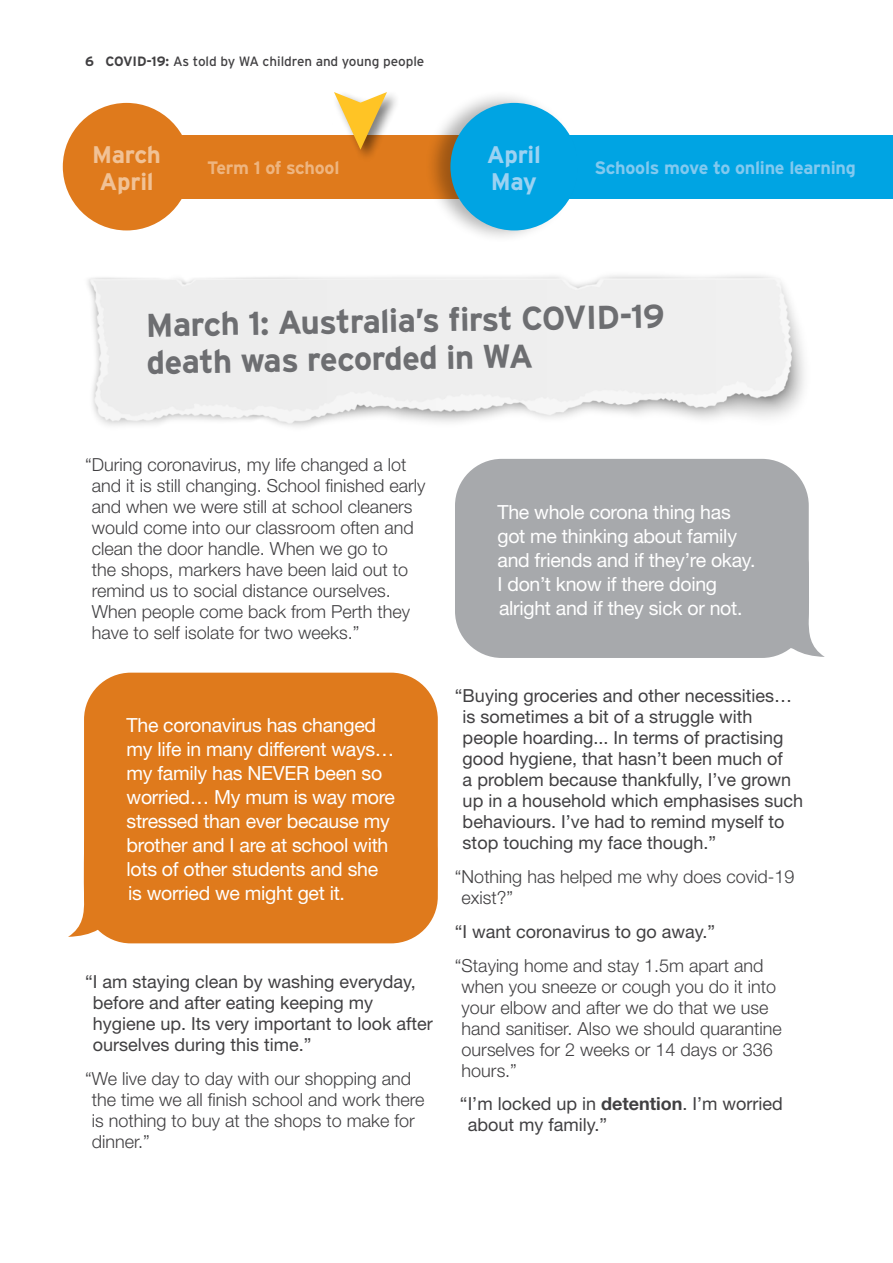
<style>
.page{position:relative;width:893px;height:1263px;background:#fff}
.page>*{position:absolute;margin:0;border:0;box-sizing:border-box;transform-origin:0 0}
.t1{font:700 33px/37.5px "Interstate";color:#6d6e71}
.t2{font:700 24px/27px "Interstate";letter-spacing:-.015em;color:#f1c296;text-align:center}
.t3{font:700 24px/27px "Interstate";letter-spacing:-.015em;color:#9cd2f2}
.t4{font:19.5px/24px "Helvetica Neue";letter-spacing:-.015em;color:#fff}
.t5{font:300 18px/21px "Helvetica Neue";color:#414042}
.t6{font:18px/21px "Helvetica Neue";color:#414042}
.t7{font:700 18px "Interstate";letter-spacing:-.015em;color:#82c9ef}
.t8{font:700 18px "Interstate";letter-spacing:-.015em;color:#eeb580}
.t9{font:13.5px "Interstate";letter-spacing:-.005em;color:#414042}
.s1{font-weight:700}
</style>
<div class="page">
<div style="left:119px;top:135px;width:412px;height:64px;background:#df7a1c"></div>
<div style="left:507px;top:135px;width:386px;height:64px;background:#00a4e3"></div>
<div style="left:424px;top:89px;width:155px;height:156px;background:#000;opacity:.3"></div>
<div style="left:450px;top:103px;width:128px;height:127px;background:#00a4e3;border-radius:50%"></div>
<div style="left:63px;top:103px;width:127px;height:127px;background:#df7a1c;border-radius:50%"></div>
<svg style="left:68px;top:857px;width:369px;height:80px"></svg>
<div style="left:84px;top:673px;width:354px;height:270px;background:#df7a1c;border-radius:47px"></div>
<svg style="left:455px;top:618px;width:370px;height:39px"></svg>
<div style="left:455px;top:459px;width:354px;height:199px;background:#a7a9ac;border-radius:47px"></div>
<div style="left:332px;top:90px;width:69px;height:74px;background:#000;opacity:.5"></div>
<svg style="left:334px;top:92px;width:53px;height:58px"></svg>
<img style="left:88px;top:275px;width:716px;height:152px">
<p class="t9" style="left:85px;top:54px;width:341px"><span class="s1">6 COVID-19:</span> As told by WA children and young people</p>
<h2 class="t2" style="left:92px;top:141px;width:70px">March<br>April</h2>
<p class="t8" style="left:207px;top:157px;width:134px">Term 1 of school</p>
<h2 class="t3" style="left:487px;top:141px;width:55px">April<br>May</h2>
<p class="t7" style="left:594px;top:157px;width:263px">Schools move to online learning</p>
<h1 class="t1" style="left:146px;top:306px;width:520px;rotate:-1deg">March 1: Australia’s fi rst COVID-19 death was recorded in WA</h1>
<p class="t5" style="left:92px;top:454px;width:335px;text-indent:-7px">“During coronavirus, my life changed a lot and it is still changing. School finished early and when we were still at school cleaners would come into our classroom often and clean the door handle. When we go to<br>the shops, markers have been laid out to remind us to social distance ourselves.<br>When people come back from Perth they have to self isolate for two weeks.”</p>
<p class="t4" style="left:127px;top:713px;width:270px">The coronavirus has changed my life in many different ways… my family has NEVER been so worried… My mum is way more stressed than ever because my brother and I are at school with lots of other students and she is worried we might get it.</p>
<p class="t6" style="left:93px;top:971px;width:342px;text-indent:-8px">“I am staying clean by washing everyday, before and after eating keeping my hygiene up. Its very important to look after ourselves during this time.”</p>
<p class="t5" style="left:92px;top:1067px;width:334px;text-indent:-7px">“We live day to day with our shopping and the time we all finish school and work there is nothing to buy at the shops to make for dinner.”</p>
<p class="t4" style="left:497px;top:499px;width:259px">The whole corona thing has got me thinking about family and friends and if they’re okay.<br>I don’t know if there doing alright and if they sick or not.</p>
<p class="t6" style="left:463px;top:685px;width:342px;text-indent:-8px">“Buying groceries and other necessities… is sometimes a bit of a struggle with people hoarding... In terms of practising good hygiene, that hasn’t been much of<br>a problem because thankfully, I’ve grown up in a household which emphasises such behaviours. I’ve had to remind myself to stop touching my face though.”</p>
<p class="t5" style="left:462px;top:866px;width:334px;text-indent:-7px">“Nothing has helped me why does covid-19 exist?”</p>
<p class="t6" style="left:455px;top:921px;width:261px">“I want coronavirus to go away.”</p>
<p class="t5" style="left:462px;top:954px;width:322px;text-indent:-7px">“Staying home and stay 1.5m apart and when you sneeze or cough you do it into your elbow and after we do that we use hand sanitiser. Also we should quarantine ourselves for 2 weeks or 14 days or 336 hours.”</p>
<p class="t6" style="left:468px;top:1093px;width:317px;text-indent:-8px">“I’m locked up in <span class="s1">detention</span>. I’m worried about my family.”</p>
</div>
